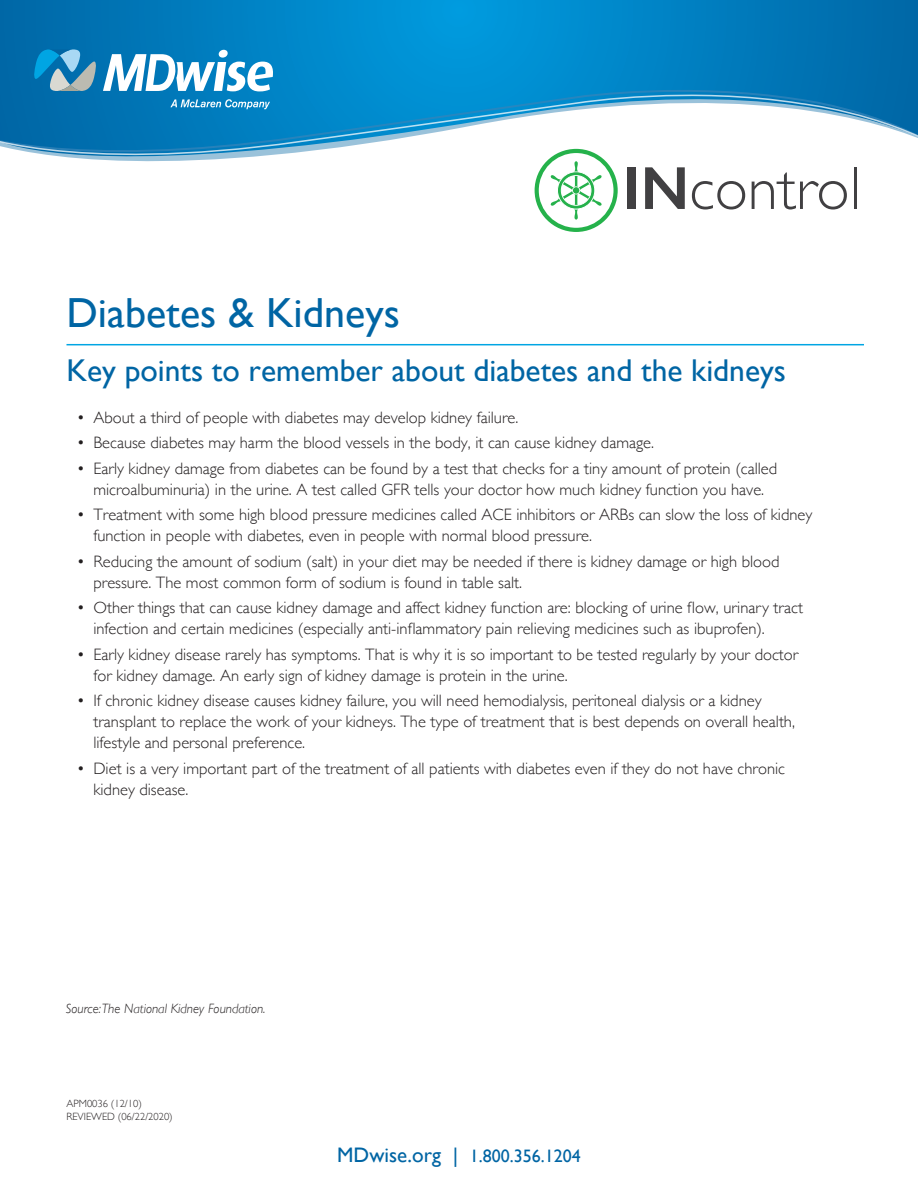
<style>
.page{position:relative;width:918px;height:1188px;background:#fff}
.page>*{position:absolute;margin:0;border:0;box-sizing:border-box;transform-origin:0 0}
.t1{font:42px "Gill Sans";color:#0065a4}
.t2{font:31.5px "Gill Sans";color:#0065a4}
.t3{font:18px "Gill Sans";color:#0065a4}
.t4{font:300 16.5px/21px "Gill Sans";color:#231f20}
.t5{font:italic 300 13.5px "Gill Sans";color:#231f20}
.t6{font:300 10.5px "Gill Sans";color:#231f20}
.s1{font-size:21px}
</style>
<div class="page">
<hr style="left:67px;top:344px;width:797px;height:1px;background:#00a5e3">
<svg style="left:0;top:0;width:918px;height:173px;background:#2694cb"></svg>
<svg style="left:0;top:87px;width:918px;height:6px;background:#0280c0"></svg>
<svg style="left:0;top:93px;width:918px;height:64px"></svg>
<svg style="left:170px;top:99px;width:100px;height:10px"></svg>
<svg style="left:34px;top:49px;width:239px;height:42px"></svg>
<div style="left:628px;top:167px;width:8px;height:42px;background:#414042"></div>
<svg style="left:645px;top:167px;width:40px;height:42px"></svg>
<svg style="left:692px;top:181px;width:53px;height:29px"></svg>
<svg style="left:752px;top:172px;width:95px;height:38px"></svg>
<hr style="left:854px;top:167px;width:3px;height:42px;background:#414042">
<svg style="left:535px;top:149px;width:83px;height:83px"></svg>
<p class="t1" style="left:66px;top:288px;width:335px">Diabetes &amp; Kidneys</p>
<p class="t2" style="left:66px;top:351px;width:721px">Key points to remember about diabetes and the kidneys</p>
<p class="t4" style="left:77px;top:406px;width:443px">• About a third of people with diabetes may develop kidney failure.</p>
<p class="t4" style="left:77px;top:431px;width:579px">• Because diabetes may harm the blood vessels in the body, it can cause kidney damage.</p>
<p class="t4" style="left:77px;top:457px;width:702px;text-align:center">• Early kidney damage from diabetes can be found by a test that checks for a tiny amount of protein (called microalbuminuria) in the urine. A test called GFR tells your doctor how much kidney function you have.</p>
<p class="t4" style="left:93px;top:503px;width:720px;text-indent:-17px">• Treatment with some high blood pressure medicines called ACE inhibitors or ARBs can slow the loss of kidney function in people with diabetes, even in people with normal blood pressure.</p>
<p class="t4" style="left:93px;top:550px;width:688px;text-indent:-17px">• Reducing the amount of sodium (salt) in your diet may be needed if there is kidney damage or high blood pressure. The most common form of sodium is found in table salt.</p>
<p class="t4" style="left:93px;top:596px;width:711px;text-indent:-16px">• Other things that can cause kidney damage and affect kidney function are: blocking of urine flow, urinary tract infection and certain medicines (especially anti-inflammatory pain relieving medicines such as ibuprofen).</p>
<p class="t4" style="left:93px;top:643px;width:706px;text-indent:-17px">• Early kidney disease rarely has symptoms. That is why it is so important to be tested regularly by your doctor for kidney damage. An early sign of kidney damage is protein in the urine.</p>
<p class="t4" style="left:93px;top:689px;width:703px;text-indent:-17px">• If chronic kidney disease causes kidney failure, you will need hemodialysis, peritoneal dialysis or a kidney transplant to replace the work of your kidneys. The type of treatment that is best depends on overall health, lifestyle and personal preference.</p>
<p class="t4" style="left:93px;top:757px;width:693px;text-indent:-17px">• Diet is a very important part of the treatment of all patients with diabetes even if they do not have chronic kidney disease.</p>
<p class="t5" style="left:66px;top:1000px;width:201px">Source: The National Kidney Foundation.</p>
<p class="t6" style="left:67px;top:1095px;width:77px">APM0036 (12/10)</p>
<p class="t6" style="left:67px;top:1108px;width:108px">REVIEWED (06/22/2020)</p>
<p class="t3" style="left:337px;top:1146px;width:245px"><span class="s1">MDwise.org |</span> 1.800.356.1204</p>
</div>
